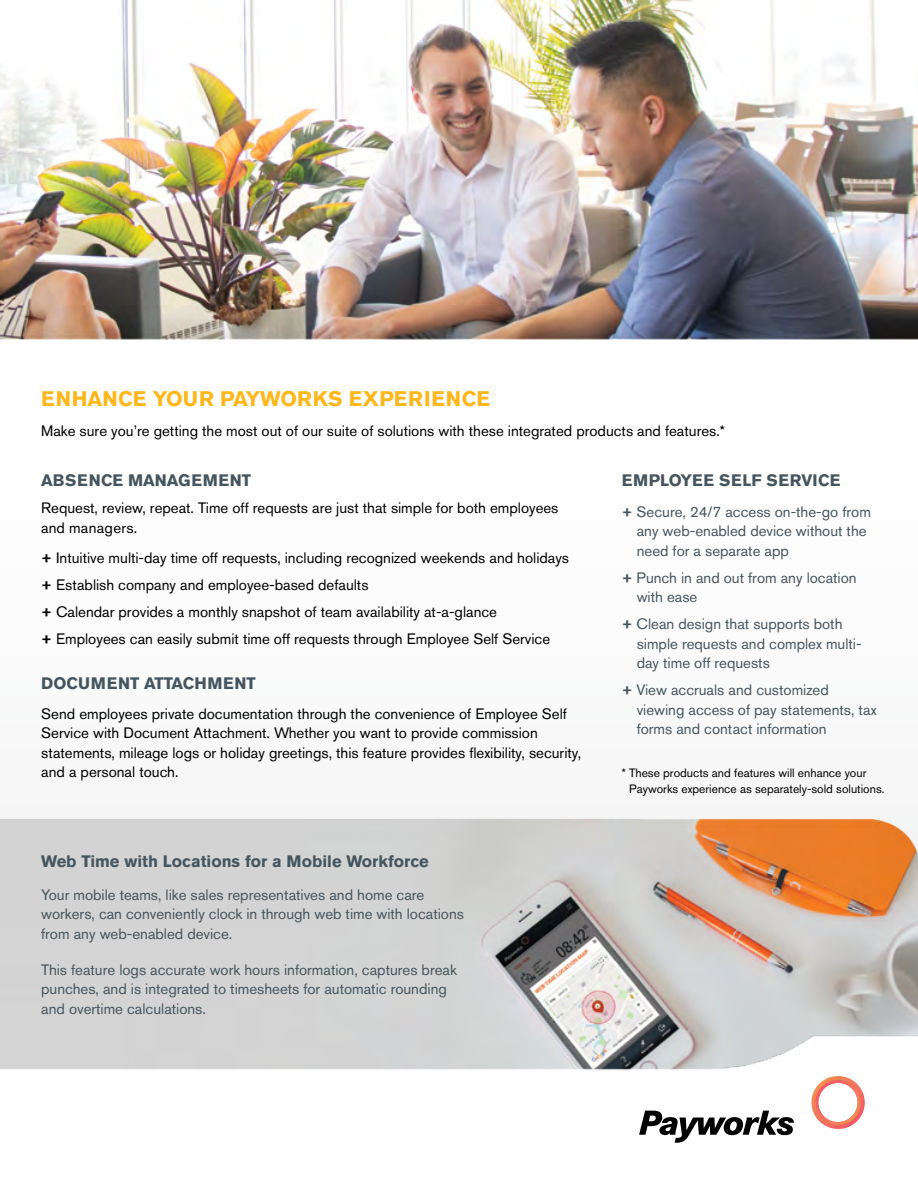
<style>
.page{position:relative;width:918px;height:1188px;background:#fff}
.page>*{position:absolute;margin:0;border:0;box-sizing:border-box;transform-origin:0 0}
.t1{font:700 21px "Akzidenz Grotesk BE";letter-spacing:.02em;color:#fdb71a}
.t2{font:700 16.5px "Akzidenz Grotesk BE";color:#455560}
.t3{font:700 16.5px "Akzidenz Grotesk BE";letter-spacing:.02em;color:#455560}
.t4{font:15px/19.5px "Akzidenz Grotesk BE";color:#000}
.t5{font:15px/19.5px "Akzidenz Grotesk BE";color:#455560}
.t6{font:12px/16.5px "Akzidenz Grotesk BE";color:#000}
.s1{font-weight:500}
</style>
<div class="page">
<img style="left:0;top:0;width:918px;height:339px">
<img style="left:1px;top:817px;width:917px;height:206px">
<img style="left:0;top:1023px;width:918px;height:88px">
<svg style="left:639px;top:1111px;width:155px;height:32px"></svg>
<svg style="left:808px;top:1076px;width:57px;height:53px"></svg>
<h1 class="t1" style="left:41px;top:386px;width:450px">ENHANCE YOUR PAYWORKS EXPERIENCE</h1>
<p class="t4" style="left:41px;top:421px;width:685px">Make sure you’re getting the most out of our suite of solutions with these integrated products and features.*</p>
<p class="t3" style="left:41px;top:471px;width:211px">ABSENCE MANAGEMENT</p>
<p class="t4" style="left:41px;top:498px;width:519px">Request, review, repeat. Time off requests are just that simple for both employees and managers.</p>
<p class="t4" style="left:41px;top:544px;width:529px;line-height:27px"><span class="s1">+</span> Intuitive multi-day time off requests, including recognized weekends and holidays <span class="s1">+</span> Establish company and employee-based defaults<br><span class="s1">+</span> Calendar provides a monthly snapshot of team availability at-a-glance<br><span class="s1">+</span> Employees can easily submit time off requests through Employee Self Service</p>
<p class="t2" style="left:41px;top:674px;width:216px">DOCUMENT ATTACHMENT</p>
<p class="t4" style="left:41px;top:704px;width:542px">Send employees private documentation through the convenience of Employee Self Service with Document Attachment. Whether you want to provide commission statements, mileage logs or holiday greetings, this feature provides flexibility, security, and a personal touch.</p>
<p class="t2" style="left:41px;top:851px;width:389px">Web Time with Locations for a Mobile Workforce</p>
<p class="t5" style="left:41px;top:885px;width:424px">Your mobile teams, like sales representatives and home care workers, can conveniently clock in through web time with locations from any web-enabled device.</p>
<p class="t5" style="left:41px;top:960px;width:417px">This feature logs accurate work hours information, captures break punches, and is integrated to timesheets for automatic rounding and overtime calculations.</p>
<p class="t2" style="left:622px;top:470px;width:220px">EMPLOYEE SELF SERVICE</p>
<p class="t5" style="left:637px;top:502px;width:236px;text-indent:-15px"><span class="s1">+</span> Secure, 24/7 access on-the-go from any web-enabled device without the need for a separate app</p>
<p class="t5" style="left:637px;top:568px;width:221px;text-indent:-15px"><span class="s1">+</span> Punch in and out from any location with ease</p>
<p class="t5" style="left:637px;top:614px;width:226px;text-indent:-15px"><span class="s1">+</span> Clean design that supports both simple requests and complex multi&shy;day time off requests</p>
<p class="t5" style="left:637px;top:680px;width:242px;text-indent:-15px"><span class="s1">+</span> View accruals and customized viewing access of pay statements, tax forms and contact information</p>
<p class="t6" style="left:629px;top:764px;width:257px;text-indent:-8px">* These products and features will enhance your<br>Payworks experience as separately-sold solutions.</p>
</div>
